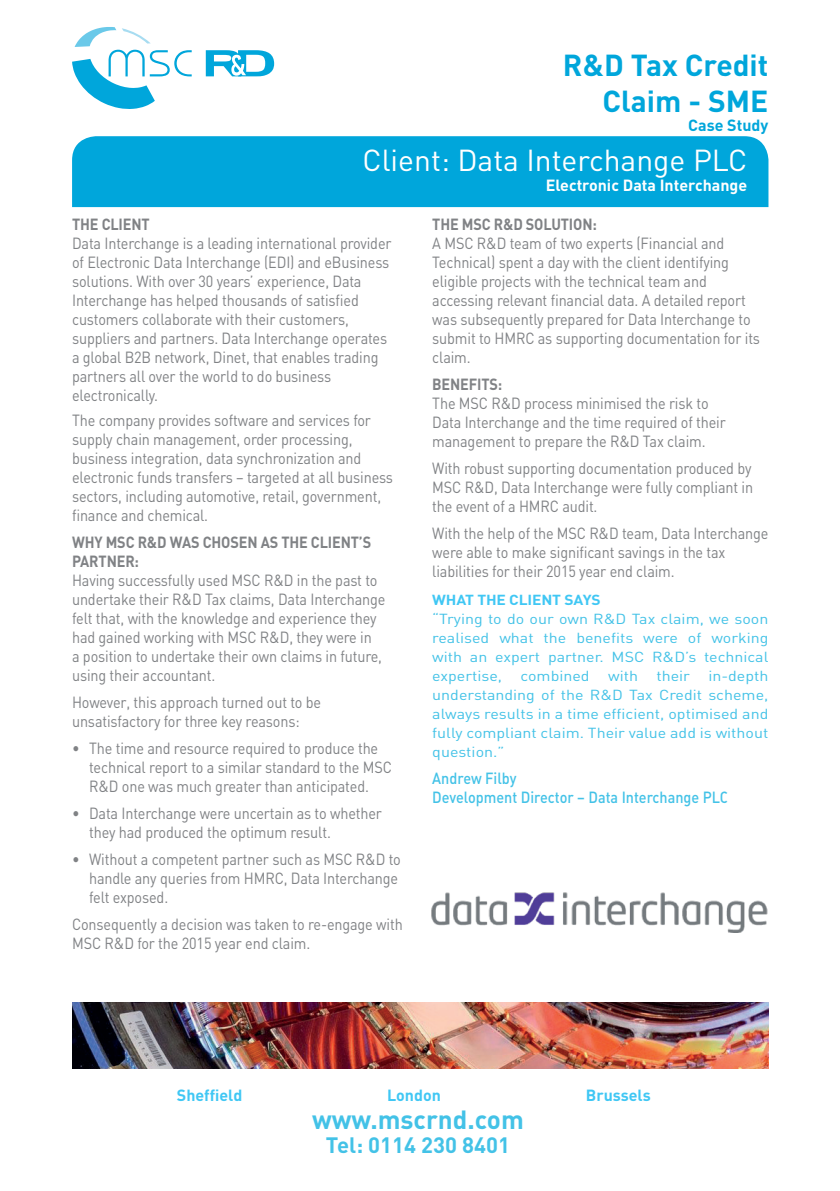
<style>
.page{position:relative;width:840px;height:1191px;background:#fff}
.page>*{position:absolute;margin:0;border:0;box-sizing:border-box;transform-origin:0 0}
.t1{font:30px "DIN";color:#fff}
.t2{font:700 30px/35.6px "DIN";color:#00a6db;text-align:right}
.t3{font:700 26px "DIN";color:#43c2e7}
.t4{font:700 22px "DIN";color:#43c2e7}
.t5{font:16px/19px "DIN";letter-spacing:-.01em;color:#808285;scale:.9 1}
.t6{font:700 16px/19px "DIN";letter-spacing:-.01em;color:#808285;scale:.9 1}
.t7{font:16px/19px "DIN Medium Alternate";color:#43c2e7;scale:.9 1}
.t8{font:700 16px "DIN";color:#fff}
.t9{font:700 16px "DIN";color:#40c7f4}
.t10{font:700 16px "DIN";color:#00a6db}
.t11{font:14.4px/19px "DIN";color:#43c2e7;text-align:justify;scale:1.11 1}
.t12{font:700 14.4px "DIN";letter-spacing:-.01em;color:#40c7f4;scale:1.08 1}
</style>
<div class="page">
<img style="left:72px;top:1002px;width:695px;height:66px">
<div style="left:72px;top:136px;width:696px;height:71px;background:#00a6db"></div>
<svg style="left:72px;top:27px;width:119px;height:82px"></svg>
<svg style="left:206px;top:50px;width:68px;height:26px"></svg>
<img style="left:431px;top:892px;width:336px;height:41px">
<h1 class="t2" style="left:562px;top:46px;width:207px">R&amp;D Tax Credit<br>Claim - SME</h1>
<p class="t10" style="left:688px;top:115px;width:82px">Case Study</p>
<h1 class="t1" style="left:362px;top:141px;width:386px">Client: Data Interchange PLC</h1>
<p class="t8" style="left:545px;top:174px;width:203px">Electronic Data Interchange</p>
<p class="t6" style="left:72px;top:214px;width:88px">THE CLIENT</p>
<p class="t5" style="left:72px;top:234px;width:356px">Data Interchange is a leading international provider of Electronic Data Interchange (EDI) and eBusiness solutions. With over 30 years’ experience, Data Interchange has helped thousands of satisfied customers collaborate with their customers, suppliers and partners. Data Interchange operates a global B2B network, Dinet, that enables trading partners all over the world to do business electronically.</p>
<p class="t5" style="left:72px;top:410px;width:358px">The company provides software and services for supply chain management, order processing, business integration, data synchronization and electronic funds transfers – targeted at all business sectors, including automotive, retail, government, finance and chemical.</p>
<p class="t6" style="left:72px;top:532px;width:334px">WHY MSC R&amp;D WAS CHOSEN AS THE CLIENT’S<br>PARTNER:</p>
<p class="t5" style="left:72px;top:570px;width:349px">Having successfully used MSC R&amp;D in the past to undertake their R&amp;D Tax claims, Data Interchange felt that, with the knowledge and experience they had gained working with MSC R&amp;D, they were in<br>a position to undertake their own claims in future, using their accountant.</p>
<p class="t5" style="left:72px;top:692px;width:278px">However, this approach turned out to be unsatisfactory for three key reasons:</p>
<p class="t5" style="left:89px;top:738px;width:338px;text-indent:-17px">• The time and resource required to produce the technical report to a similar standard to the MSC<br>R&amp;D one was much greater than anticipated.</p>
<p class="t5" style="left:89px;top:803px;width:327px;text-indent:-17px">• Data Interchange were uncertain as to whether they had produced the optimum result.</p>
<p class="t5" style="left:89px;top:849px;width:348px;text-indent:-17px">• Without a competent partner such as MSC R&amp;D to handle any queries from HMRC, Data Interchange felt exposed.</p>
<p class="t5" style="left:72px;top:914px;width:369px">Consequently a decision was taken to re-engage with<br>MSC R&amp;D for the 2015 year end claim.</p>
<p class="t6" style="left:432px;top:214px;width:184px">THE MSC R&amp;D SOLUTION:</p>
<p class="t5" style="left:432px;top:233px;width:365px">A MSC R&amp;D team of two experts (Financial and Technical) spent a day with the client identifying eligible projects with the technical team and accessing relevant financial data. A detailed report was subsequently prepared for Data Interchange to submit to HMRC as supporting documentation for its claim.</p>
<p class="t6" style="left:432px;top:374px;width:79px">BENEFITS:</p>
<p class="t5" style="left:432px;top:393px;width:327px">The MSC R&amp;D process minimised the risk to<br>Data Interchange and the time required of their management to prepare the R&amp;D Tax claim.</p>
<p class="t5" style="left:432px;top:458px;width:358px;text-align:justify">With robust supporting documentation produced by MSC R&amp;D, Data Interchange were fully compliant in the event of a HMRC audit.</p>
<p class="t5" style="left:432px;top:523px;width:375px">With the help of the MSC R&amp;D team, Data Interchange were able to make significant savings in the tax liabilities for their 2015 year end claim.</p>
<p class="t12" style="left:432px;top:590px;width:157px">WHAT THE CLIENT SAYS</p>
<p class="t11" style="left:432px;top:608px;width:304px">“Trying to do our own R&amp;D Tax claim, we soon realised what the benefits were of working with an expert partner. MSC R&amp;D’s technical expertise,</p>
<p class="t11" style="left:432px;top:665px;width:304px;text-indent:276px">in-depth understanding of the R&amp;D Tax Credit scheme, always results in a time efficient, optimised and fully compliant claim. Their value add is without question.”</p>
<p class="t7" style="left:432px;top:768px;width:330px">Andrew Filby<br>Development Director – Data Interchange PLC</p>
<p class="t11" style="left:520px;top:665px;width:64px">combined</p>
<p class="t11" style="left:607px;top:665px;width:28px">with</p>
<p class="t11" style="left:656px;top:665px;width:32px">their</p>
<p class="t9" style="left:177px;top:1084px;width:67px">Sheffield</p>
<p class="t9" style="left:387px;top:1084px;width:55px">London</p>
<p class="t9" style="left:585px;top:1084px;width:66px">Brussels</p>
<h2 class="t3" style="left:312px;top:1103px;width:213px">www.mscrnd.com</h2>
<h3 class="t4" style="left:326px;top:1130px;width:185px">Tel: 0114 230 8401</h3>
</div>
